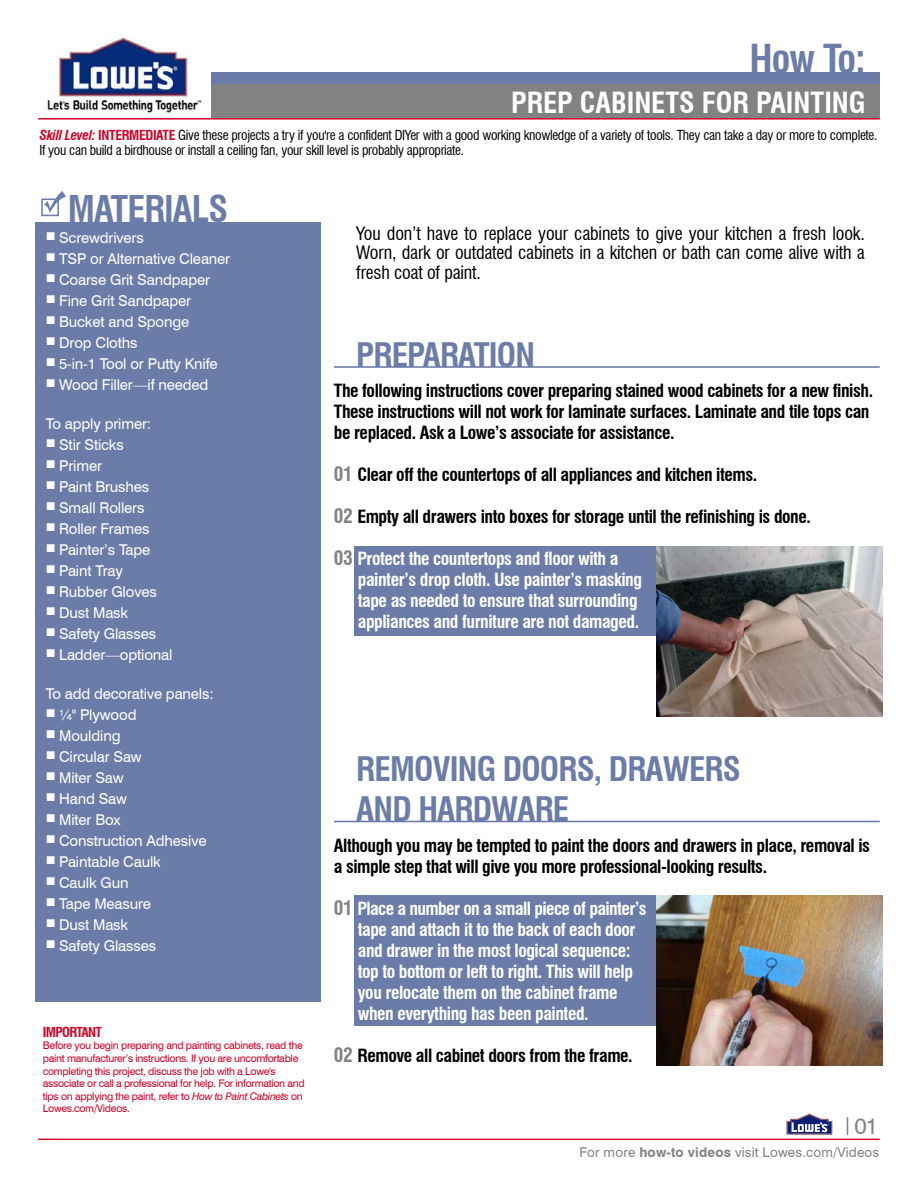
<style>
.page{position:relative;width:918px;height:1188px;background:#fff}
.page>*{position:absolute;margin:0;border:0;box-sizing:border-box;transform-origin:0 0}
.t1{font:700 condensed 39px "Swiss 721 BT";color:#6c7ca8}
.t2{font:700 condensed 36px "Swiss 721 BT";letter-spacing:-.025em;color:#6c7ca8}
.t3{font:700 condensed 33px/39.6px "Swiss 721 BT";letter-spacing:-.025em;color:#6c7ca8}
.t4{font:700 condensed 28.5px "Swiss 721 BT";color:#fff}
.t5{font:22.5px "Swiss 721 BT";color:#828282}
.t6{font:condensed 18px/19.5px "Swiss 721 BT";letter-spacing:-.01em;color:#000;text-align:justify}
.t7{font:700 condensed 17.85px/21px "Swiss 721 BT";letter-spacing:-.025em;color:#000}
.t8{font:700 condensed 17.85px/21px "Swiss 721 BT";letter-spacing:-.025em;color:#fff}
.t9{font:14.85px "Swiss 721 BT";letter-spacing:-.01em;color:#fff}
.t10{font:condensed 13.5px/15px "Swiss 721 BT";letter-spacing:-.025em;color:#000}
.t11{font:13.5px "Swiss 721 BT";letter-spacing:.01em;color:#828282}
.t12{font:700 condensed 13.5px "Swiss 721 BT";letter-spacing:-.05em;color:#d40026}
.t13{font:10.5px/12.6px "Swiss 721 BT";letter-spacing:-.03em;color:#d40026}
.s1{font-weight:700;font-style:italic;color:#d40026}
.s2{font-weight:700;color:#d40026}
.s3{font-style:italic}
.s4{font-size:19.2px;color:#828282}
.s5{font-weight:700}
</style>
<div class="page">
<img style="left:47px;top:37px;width:155px;height:76px">
<hr style="left:38px;top:1139px;width:842px;height:1px;background:#d40026">
<div style="left:212px;top:72px;width:668px;height:28px;background:#6c7ca8"></div>
<div style="left:212px;top:84px;width:668px;height:34px;background:#828282"></div>
<svg style="left:786px;top:1114px;width:46px;height:21px"></svg>
<svg style="left:847px;top:1117px;width:1px;height:18px"></svg>
<hr style="left:38px;top:118px;width:842px;height:2px;background:#d40026">
<div style="left:35px;top:222px;width:286px;height:780px;background:#6c7ca8"></div>
<svg style="left:41px;top:199px;width:18px;height:17px"></svg>
<svg style="left:44px;top:191px;width:22px;height:22px"></svg>
<div style="left:355px;top:546px;width:497px;height:90px;background:#6c7ca8"></div>
<img style="left:656px;top:546px;width:227px;height:170px">
<hr style="left:334px;top:366px;width:546px;height:2px;background:#6c7ca8">
<div style="left:355px;top:896px;width:497px;height:130px;background:#6c7ca8"></div>
<img style="left:656px;top:896px;width:227px;height:170px">
<hr style="left:334px;top:821px;width:546px;height:1px;background:#6c7ca8">
<p class="t1" style="left:750px;top:36px;width:118px">How To:</p>
<p class="t4" style="left:511px;top:86px;width:356px">PREP CABINETS FOR PAINTING</p>
<p class="t10" style="left:39px;top:128px;width:840px"><span class="s1">Skill Level:</span> <span class="s2">INTERMEDIATE</span> Give these projects a try if you're a confident DIYer with a good working knowledge of a variety of tools. They can take a day or more to complete.<br>If you can build a birdhouse or install a ceiling fan, your skill level is probably appropriate.</p>
<p class="t2" style="left:68px;top:188px;width:162px">MATERIALS</p>
<p class="t9" style="left:46px;top:229px;width:99px">■ Screwdrivers</p>
<p class="t9" style="left:46px;top:250px;width:186px">■ TSP or Alternative Cleaner</p>
<p class="t9" style="left:46px;top:271px;width:166px">■ Coarse Grit Sandpaper</p>
<p class="t9" style="left:46px;top:292px;width:147px">■ Fine Grit Sandpaper</p>
<p class="t9" style="left:46px;top:313px;width:145px">■ Bucket and Sponge</p>
<p class="t9" style="left:46px;top:334px;width:93px">■ Drop Cloths</p>
<p class="t9" style="left:46px;top:355px;width:173px">■ 5-in-1 Tool or Putty Knife</p>
<p class="t9" style="left:46px;top:376px;width:164px">■ Wood Filler—if needed</p>
<p class="t9" style="left:46px;top:415px;width:107px">To apply primer:</p>
<p class="t9" style="left:46px;top:436px;width:80px">■ Stir Sticks</p>
<p class="t9" style="left:46px;top:457px;width:58px">■ Primer</p>
<p class="t9" style="left:46px;top:478px;width:105px">■ Paint Brushes</p>
<p class="t9" style="left:46px;top:499px;width:100px">■ Small Rollers</p>
<p class="t9" style="left:46px;top:520px;width:105px">■ Roller Frames</p>
<p class="t9" style="left:46px;top:541px;width:106px">■ Painter’s Tape</p>
<p class="t9" style="left:46px;top:562px;width:79px">■ Paint Tray</p>
<p class="t9" style="left:46px;top:583px;width:112px">■ Rubber Gloves</p>
<p class="t9" style="left:46px;top:604px;width:84px">■ Dust Mask</p>
<p class="t9" style="left:46px;top:625px;width:112px">■ Safety Glasses</p>
<p class="t9" style="left:46px;top:646px;width:128px">■ Ladder—optional</p>
<p class="t9" style="left:46px;top:685px;width:170px">To add decorative panels:</p>
<p class="t9" style="left:46px;top:706px;width:92px">■ ¼" Plywood</p>
<p class="t9" style="left:46px;top:727px;width:76px">■ Moulding</p>
<p class="t9" style="left:46px;top:748px;width:97px">■ Circular Saw</p>
<p class="t9" style="left:46px;top:769px;width:79px">■ Miter Saw</p>
<p class="t9" style="left:46px;top:790px;width:83px">■ Hand Saw</p>
<p class="t9" style="left:46px;top:811px;width:76px">■ Miter Box</p>
<p class="t9" style="left:46px;top:832px;width:162px">■ Construction Adhesive</p>
<p class="t9" style="left:46px;top:853px;width:117px">■ Paintable Caulk</p>
<p class="t9" style="left:46px;top:874px;width:84px">■ Caulk Gun</p>
<p class="t9" style="left:46px;top:895px;width:107px">■ Tape Measure</p>
<p class="t9" style="left:46px;top:916px;width:84px">■ Dust Mask</p>
<p class="t9" style="left:46px;top:937px;width:112px">■ Safety Glasses</p>
<p class="t12" style="left:43px;top:1024px;width:61px">IMPORTANT</p>
<p class="t13" style="left:43px;top:1039px;width:263px">Before you begin preparing and painting cabinets, read the paint manufacturer’s instructions. If you are uncomfortable completing this project, discuss the job with a Lowe's associate or call a professional for help. For information and tips on applying the paint, refer to <span class="s3">How to Paint Cabinets</span> on Lowes.com/Videos.</p>
<p class="t6" style="left:356px;top:224px;width:510px">You don’t have to replace your cabinets to give your kitchen a fresh look.<br>Worn, dark or outdated cabinets in a kitchen or bath can come alive with a fresh coat of paint.</p>
<p class="t3" style="left:356px;top:335px;width:180px">PREPARATION</p>
<p class="t7" style="left:334px;top:380px;width:541px">The following instructions cover preparing stained wood cabinets for a new finish.<br>These instructions will not work for laminate surfaces. Laminate and tile tops can be replaced. Ask a Lowe’s associate for assistance.</p>
<p class="t7" style="left:334px;top:464px;width:425px"><span class="s4">01</span> Clear off the countertops of all appliances and kitchen items.</p>
<p class="t7" style="left:334px;top:506px;width:479px"><span class="s4">02</span> Empty all drawers into boxes for storage until the refinishing is done.</p>
<p class="t8" style="left:358px;top:548px;width:286px;text-indent:-24px"><span class="s4">03</span> Protect the countertops and floor with a painter’s drop cloth. Use painter’s masking tape as needed to ensure that surrounding appliances and furniture are not damaged.</p>
<p class="t3" style="left:356px;top:750px;width:386px">REMOVING DOORS, DRAWERS<br>AND HARDWARE</p>
<p class="t7" style="left:334px;top:835px;width:538px">Although you may be tempted to paint the doors and drawers in place, removal is a simple step that will give you more professional-looking results.</p>
<p class="t8" style="left:358px;top:898px;width:290px;text-indent:-24px"><span class="s4">01</span> Place a number on a small piece of painter’s tape and attach it to the back of each door and drawer in the most logical sequence: top to bottom or left to right. This will help you relocate them on the cabinet frame when everything has been painted.</p>
<p class="t7" style="left:334px;top:1045px;width:300px"><span class="s4">02</span> Remove all cabinet doors from the frame.</p>
<p class="t5" style="left:855px;top:1113px;width:25px">01</p>
<p class="t11" style="left:579px;top:1143px;width:301px">For more <span class="s5">how-to videos</span> visit Lowes.com/Videos</p>
</div>
